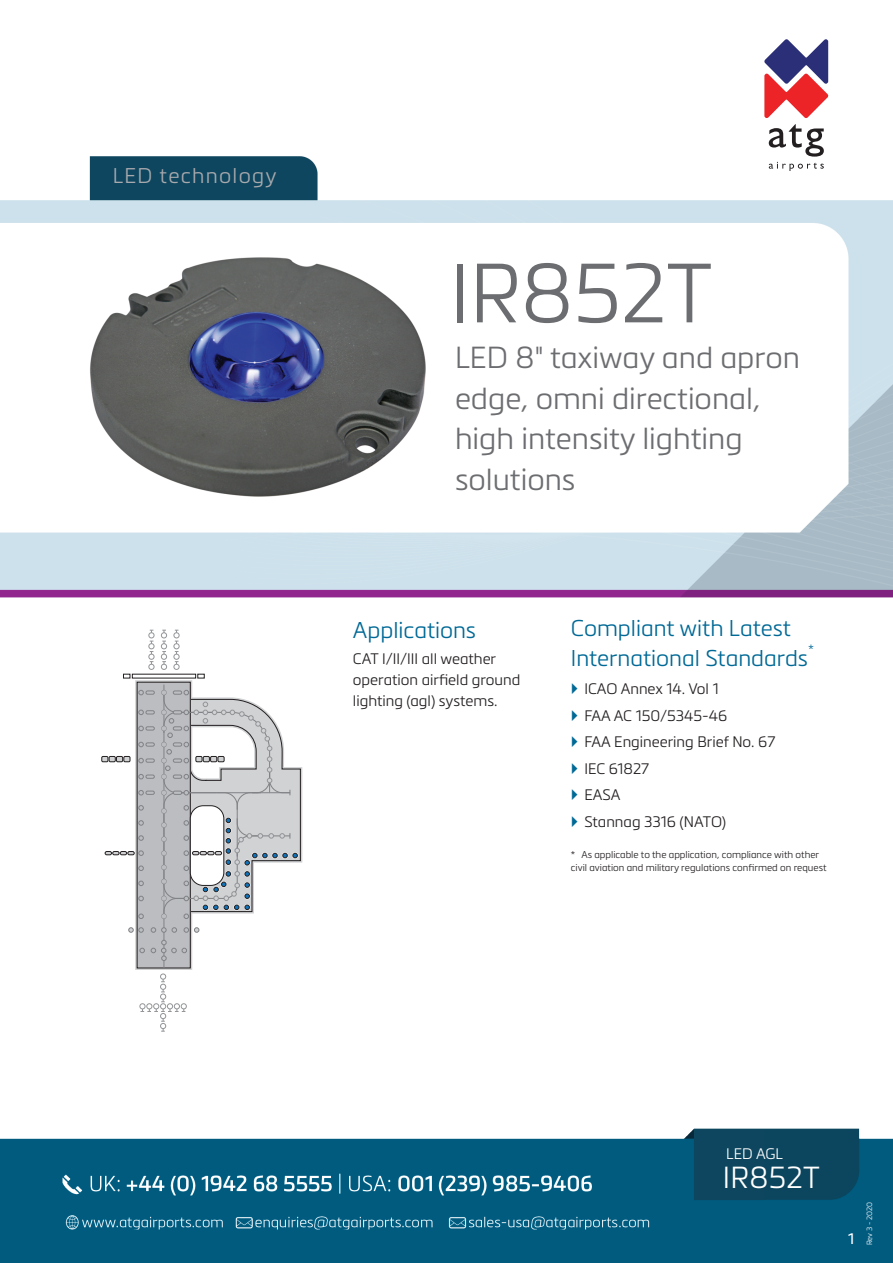
<style>
.page{position:relative;width:893px;height:1263px;background:#fff}
.page>*{position:absolute;margin:0;border:0;box-sizing:border-box;transform-origin:0 0}
.t1{font:300 82.5px "Metronic Pro";color:#6c6d70}
.t2{font:300 30px/40.5px "Metronic Pro";color:#6c6d70}
.t3{font:300 30px "Metronic Pro";letter-spacing:.01em;color:#fff}
.t4{font:300 22.5px/30px "Metronic Pro";color:#006996}
.t5{font:300 21px "Metronic Pro";letter-spacing:.06em;color:#a8a9ad}
.t6{font:300 15px/21px "Metronic Pro";color:#231f20}
.t7{font:300 15px "Metronic Pro";color:#fff}
.t8{font:15px "Metronic Pro";color:#fff}
.t9{font:300 13.05px "Metronic Pro";color:#006996}
.t10{font:300 9.75px/13.5px "Metronic Pro";color:#231f20}
.t11{font:300 7.5px "Metronic Pro";color:#fff}
</style>
<div class="page">
<img style="left:0;top:41px;width:893px;height:557px">
<img style="left:0;top:1128px;width:893px;height:135px">
<svg style="left:764px;top:39px;width:64px;height:79px"></svg>
<svg style="left:769px;top:124px;width:55px;height:47px"></svg>
<svg style="left:135px;top:680px;width:167px;height:290px"></svg>
<div style="left:137px;top:682px;width:53px;height:286px;background:#bcbdc0"></div>
<hr style="left:164px;top:685px;width:1px;height:283px;background:#808285">
<svg style="left:140px;top:948px;width:5px;height:5px"></svg>
<svg style="left:182px;top:948px;width:5px;height:5px"></svg>
<svg style="left:151px;top:940px;width:25px;height:21px"></svg>
<svg style="left:184px;top:927px;width:15px;height:5px"></svg>
<svg style="left:128px;top:927px;width:5px;height:5px"></svg>
<svg style="left:172px;top:927px;width:5px;height:5px"></svg>
<svg style="left:151px;top:927px;width:15px;height:5px"></svg>
<svg style="left:139px;top:927px;width:5px;height:5px"></svg>
<svg style="left:139px;top:914px;width:5px;height:5px"></svg>
<svg style="left:139px;top:896px;width:5px;height:5px"></svg>
<svg style="left:139px;top:881px;width:5px;height:5px"></svg>
<svg style="left:139px;top:866px;width:5px;height:5px"></svg>
<svg style="left:139px;top:835px;width:5px;height:5px"></svg>
<svg style="left:139px;top:820px;width:5px;height:5px"></svg>
<svg style="left:139px;top:805px;width:5px;height:5px"></svg>
<svg style="left:123px;top:674px;width:7px;height:4px"></svg>
<svg style="left:198px;top:674px;width:6px;height:4px"></svg>
<svg style="left:105px;top:851px;width:39px;height:5px"></svg>
<svg style="left:102px;top:756px;width:13px;height:6px"></svg>
<div style="left:116px;top:756px;width:7px;height:6px;background:#d1d2d4"></div>
<div style="left:116px;top:756px;width:7px;height:6px;border:1px solid #231f20"></div>
<svg style="left:124px;top:756px;width:6px;height:6px"></svg>
<svg style="left:139px;top:726px;width:16px;height:5px"></svg>
<svg style="left:139px;top:710px;width:16px;height:5px"></svg>
<svg style="left:139px;top:690px;width:16px;height:5px"></svg>
<svg style="left:161px;top:690px;width:140px;height:229px"></svg>
<svg style="left:139px;top:790px;width:16px;height:5px"></svg>
<svg style="left:139px;top:774px;width:16px;height:5px"></svg>
<svg style="left:139px;top:758px;width:16px;height:5px"></svg>
<svg style="left:139px;top:742px;width:16px;height:5px"></svg>
<svg style="left:174px;top:630px;width:5px;height:40px"></svg>
<svg style="left:161px;top:630px;width:6px;height:40px"></svg>
<svg style="left:148px;top:630px;width:6px;height:40px"></svg>
<svg style="left:140px;top:974px;width:47px;height:58px"></svg>
<p class="t5" style="left:113px;top:161px;width:165px">LED technology</p>
<p class="t1" style="left:450px;top:237px;width:264px">IR852T</p>
<p class="t2" style="left:455px;top:336px;width:346px">LED 8" taxiway and apron edge, omni directional, high intensity lighting solutions</p>
<p class="t4" style="left:353px;top:614px;width:125px">Applications</p>
<p class="t6" style="left:353px;top:648px;width:169px">CAT I/II/III all weather operation airfield ground lighting (agl) systems.</p>
<p class="t4" style="left:571px;top:612px;width:239px">Compliant with Latest<br>International Standards</p>
<p class="t9" style="left:808px;top:641px;width:7px">*</p>
<p class="t6" style="left:584px;top:678px;width:136px">ICAO Annex 14. Vol 1</p>
<p class="t6" style="left:584px;top:704px;width:144px">FAA AC 150/5345-46</p>
<p class="t6" style="left:584px;top:731px;width:192px">FAA Engineering Brief No. 67</p>
<p class="t6" style="left:584px;top:757px;width:66px">IEC 61827</p>
<p class="t6" style="left:584px;top:784px;width:38px">EASA</p>
<p class="t6" style="left:584px;top:810px;width:143px">Stannag 3316 (NATO)</p>
<p class="t10" style="left:571px;top:847px;width:257px">* As applicable to the application, compliance with other civil aviation and military regulations confirmed on request</p>
<p class="t7" style="left:726px;top:1143px;width:58px">LED AGL</p>
<p class="t3" style="left:723px;top:1157px;width:99px">IR852T</p>
<p class="t8" style="left:848px;top:1228px;width:8px">1</p>
<p class="t11" style="left:864px;top:1245px;width:45px;rotate:-90deg">Rev 3 - 2020</p>
</div>
